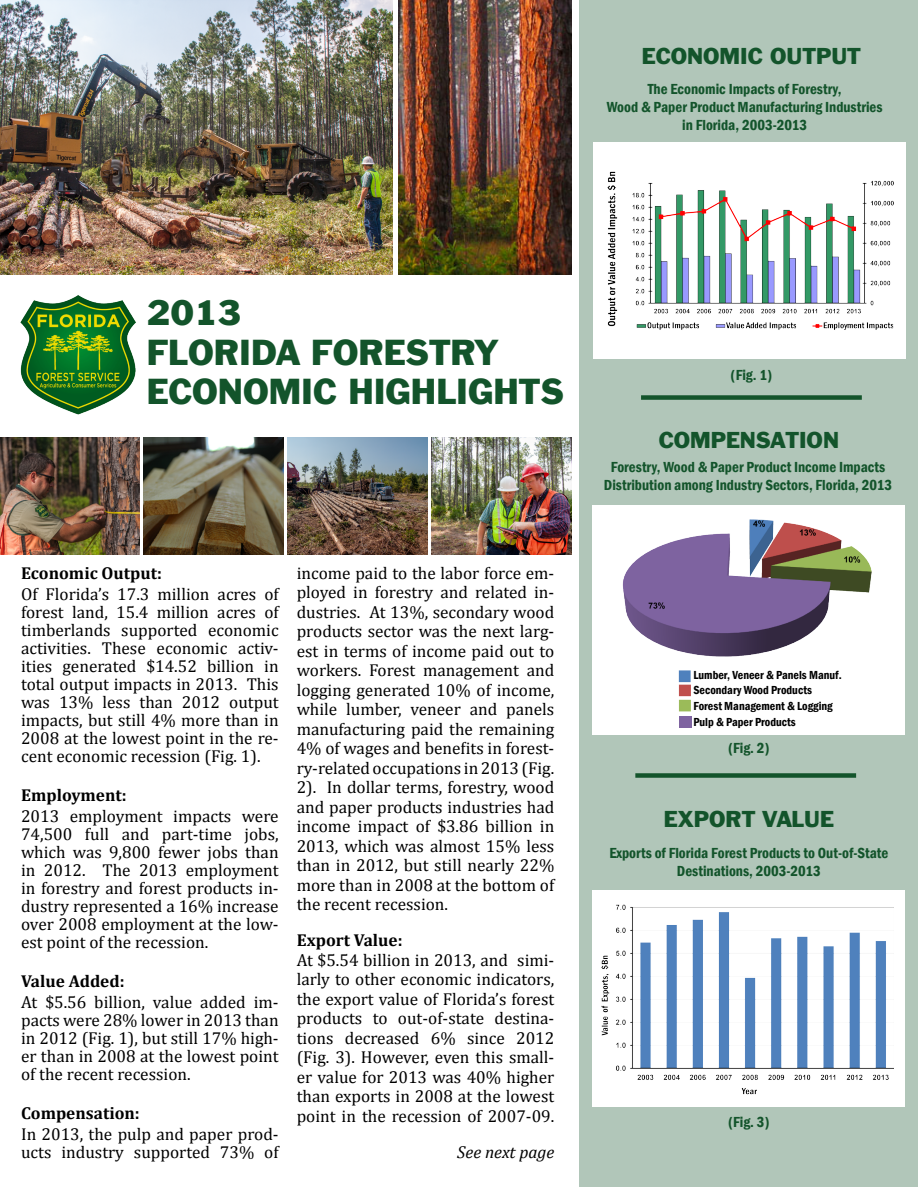
<style>
.page{position:relative;width:918px;height:1188px;background:#fff}
.page>*{position:absolute;margin:0;border:0;box-sizing:border-box;transform-origin:0 0}
.t1{font:33px/39.6px "Franklin Gothic";color:#13542b}
.t2{font:21px "Franklin Gothic";color:#13542b}
.t3{font:17.25px/19.5px "Cambria";color:#000;text-align:justify}
.t4{font:700 17.25px "Cambria";color:#000}
.t5{font:italic 17.25px "Cambria";color:#000}
.t6{font:600 condensed 15px/18px "Franklin Gothic";color:#13542b;text-align:center}
.t7{font:600 condensed 12px/15.8px "Franklin Gothic";color:#000}
</style>
<div class="page">
<div style="left:579px;top:1px;width:338px;height:1186px;background:#b1c6b9"></div>
<div style="left:592px;top:891px;width:313px;height:216px;background:#fff"></div>
<div style="left:592px;top:506px;width:313px;height:229px;background:#fff"></div>
<div style="left:593px;top:143px;width:313px;height:216px;background:#fff"></div>
<img style="left:0;top:437px;width:140px;height:117px">
<img style="left:0;top:0;width:393px;height:274px">
<img style="left:432px;top:437px;width:140px;height:117px">
<img style="left:144px;top:437px;width:140px;height:117px">
<img style="left:399px;top:0;width:173px;height:274px">
<img style="left:288px;top:437px;width:140px;height:117px">
<img style="left:607px;top:172px;width:287px;height:158px">
<img style="left:606px;top:505px;width:286px;height:207px">
<img style="left:600px;top:890px;width:294px;height:205px">
<img style="left:20px;top:295px;width:116px;height:120px">
<div style="left:641px;top:395px;width:221px;height:5px;background:#13542b"></div>
<div style="left:635px;top:773px;width:221px;height:5px;background:#13542b"></div>
<div style="left:679px;top:716px;width:12px;height:12px;background:#7e63a0"></div>
<div style="left:692px;top:669px;width:156px;height:54px;background:#fff"></div>
<p class="t2" style="left:642px;top:42px;width:220px">ECONOMIC OUTPUT</p>
<p class="t6" style="left:607px;top:80px;width:277px">The Economic Impacts of Forestry,<br>Wood &amp; Paper Product Manufacturing Industries in Florida, 2003-2013</p>
<h1 class="t1" style="left:147px;top:294px;width:419px">2013<br>FLORIDA FORESTRY<br>ECONOMIC HIGHLIGHTS</h1>
<p class="t4" style="left:21px;top:561px;width:142px">Economic Output:</p>
<p class="t3" style="left:21px;top:585px;width:259px;line-height:18px">Of Florida’s 17.3 million acres of forest land, 15.4 million acres of timberlands supported economic activities. These economic activ&shy;ities generated $14.52 billion in total output impacts in 2013. This was 13% less than 2012 output impacts, but still 4% more than in 2008 at the lowest point in the re&shy;cent economic recession (Fig. 1).</p>
<p class="t4" style="left:21px;top:783px;width:107px">Employment:</p>
<p class="t3" style="left:21px;top:807px;width:259px;line-height:18px">2013 employment impacts were 74,500 full and part-time jobs, which was 9,800 fewer jobs than in 2012. The 2013 employment in forestry and forest products in&shy;dustry represented a 16% increase over 2008 employment at the low&shy;est point of the recession.</p>
<p class="t4" style="left:21px;top:969px;width:105px">Value Added:</p>
<p class="t3" style="left:21px;top:993px;width:259px;line-height:18px">At $5.56 billion, value added im&shy;pacts were 28% lower in 2013 than in 2012 (Fig. 1), but still 17% high&shy;er than in 2008 at the lowest point of the recent recession.</p>
<p class="t4" style="left:21px;top:1101px;width:120px">Compensation:</p>
<p class="t3" style="left:21px;top:1125px;width:259px;line-height:18.1px">In 2013, the pulp and paper prod&shy;ucts industry supported 73% of</p>
<p class="t3" style="left:297px;top:563px;width:259px">income paid to the labor force em&shy;ployed in forestry and related in&shy;dustries. At 13%, secondary wood products sector was the next larg&shy;est in terms of income paid out to workers. Forest management and logging generated 10% of income, while lumber, veneer and panels manufacturing paid the remaining 4% of wages and benefits in forest&shy;ry-related occupations in 2013 (Fig.<br>2). In dollar terms, forestry, wood and paper products industries had income impact of $3.86 billion in 2013, which was almost 15% less than in 2012, but still nearly 22% more than in 2008 at the bottom of the recent recession.</p>
<p class="t4" style="left:297px;top:928px;width:107px">Export Value:</p>
<p class="t3" style="left:297px;top:950px;width:259px">At $5.54 billion in 2013, and simi&shy;larly to other economic indicators, the export value of Florida’s forest products to out-of-state destina&shy;tions decreased 6% since 2012 (Fig. 3). However, even this small&shy;er value for 2013 was 40% higher than exports in 2008 at the lowest point in the recession of 2007-09.</p>
<p class="t5" style="left:457px;top:1140px;width:99px">See next page</p>
<p class="t6" style="left:731px;top:366px;width:43px">(Fig. 1)</p>
<p class="t2" style="left:659px;top:427px;width:182px">COMPENSATION</p>
<p class="t6" style="left:604px;top:458px;width:290px">Forestry, Wood &amp; Paper Product Income Impacts<br>Distribution among Industry Sectors, Florida, 2013</p>
<p class="t7" style="left:693px;top:667px;width:150px">Lumber, Veneer &amp; Panels Manuf.<br>Secondary Wood Products<br>Forest Management &amp; Logging<br>Pulp &amp; Paper Products</p>
<p class="t6" style="left:728px;top:738px;width:43px">(Fig. 2)</p>
<p class="t2" style="left:664px;top:806px;width:171px">EXPORT VALUE</p>
<p class="t6" style="left:609px;top:844px;width:281px">Exports of Florida Forest Products to Out-of-State<br>Destinations, 2003-2013</p>
<p class="t6" style="left:728px;top:1112px;width:43px">(Fig. 3)</p>
</div>
